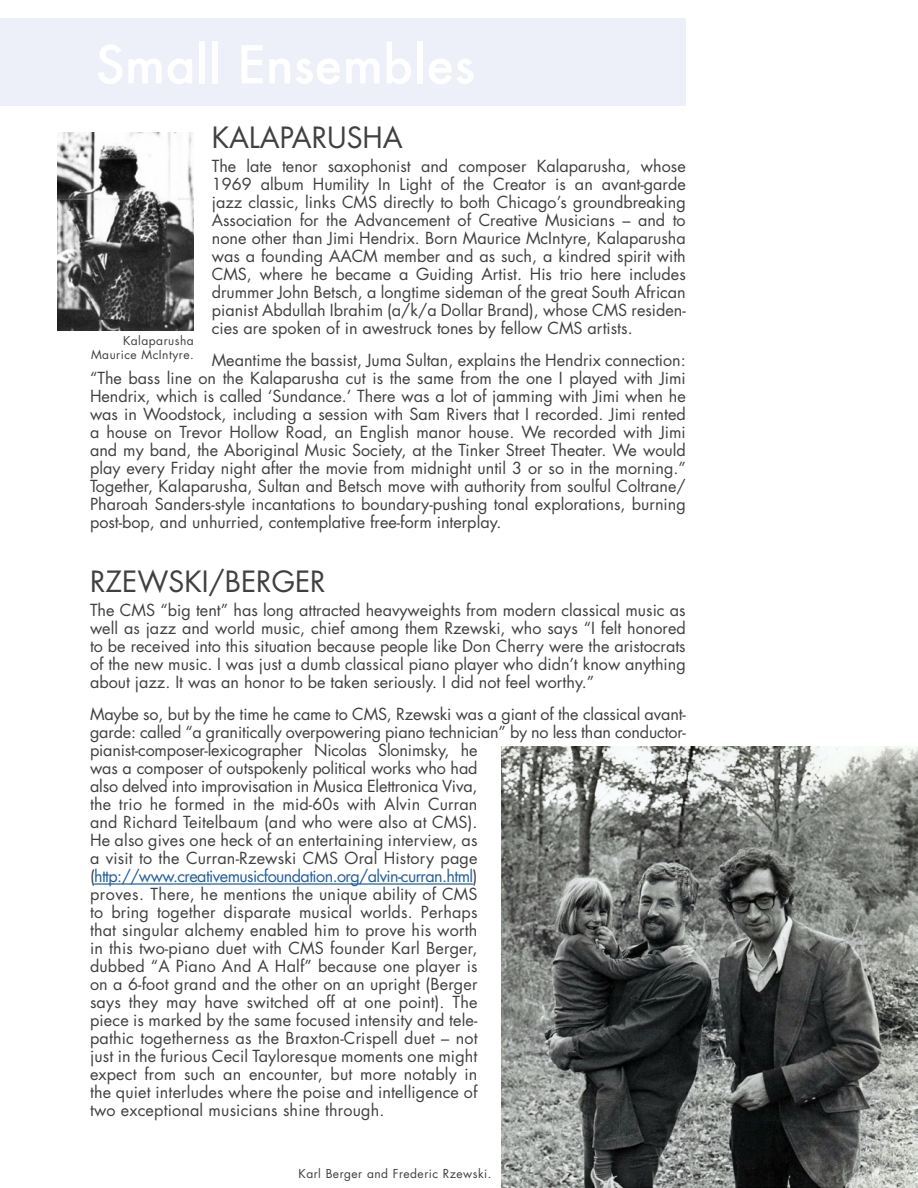
<style>
.page{position:relative;width:918px;height:1188px;background:#fff}
.page>*{position:absolute;margin:0;border:0;box-sizing:border-box;transform-origin:0 0}
.t1{font:28.5px "Futura";color:#404040}
.t2{font:16.2px/18px "Futura";letter-spacing:.01em;color:#404040;text-align:justify}
.t3{font:12px/13.8px "Futura";letter-spacing:.04em;color:#404040;text-align:right}
.s1{color:#215e9f}
</style>
<div class="page">
<hr style="left:94px;top:883px;width:379px;height:2px;background:#215e9f">
<img style="left:502px;top:747px;width:416px;height:441px">
<img style="left:57px;top:132px;width:137px;height:199px">
<div style="left:0;top:18px;width:686px;height:88px;background:#eef0f9"></div>
<h1 class="t1" style="left:212px;top:118px;width:193px">KALAPARUSHA</h1>
<p class="t2" style="left:212px;top:157px;width:476px">The late tenor saxophonist and composer Kalaparusha, whose 1969 album Humility In Light of the Creator is an avant-garde jazz classic, links CMS directly to both Chicago’s groundbreaking Association for the Advancement of Creative Musicians – and to none other than Jimi Hendrix. Born Maurice McIntyre, Kalaparusha was a founding AACM member and as such, a kindred spirit with CMS, where he became a Guiding Artist. His trio here includes drummer John Betsch, a longtime sideman of the great South African pianist Abdullah Ibrahim (a/k/a Dollar Brand), whose CMS residen&shy;cies are spoken of in awestruck tones by fellow CMS artists.</p>
<p class="t2" style="left:90px;top:351px;width:597px;text-indent:122px">Meantime the bassist, Juma Sultan, explains the Hendrix connection: “The bass line on the Kalaparusha cut is the same from the one I played with Jimi Hendrix, which is called ‘Sundance.’ There was a lot of jamming with Jimi when he was in Woodstock, including a session with Sam Rivers that I recorded. Jimi rented a house on Trevor Hollow Road, an English manor house. We recorded with Jimi and my band, the Aboriginal Music Society, at the Tinker Street Theater. We would play every Friday night after the movie from midnight until 3 or so in the morning.” Together, Kalaparusha, Sultan and Betsch move with authority from soulful Coltrane/ Pharoah Sanders-style incantations to boundary-pushing tonal explorations, burning post-bop, and unhurried, contemplative free-form interplay.</p>
<h1 class="t1" style="left:90px;top:562px;width:237px">RZEWSKI/BERGER</h1>
<p class="t2" style="left:90px;top:601px;width:597px">The CMS “big tent” has long attracted heavyweights from modern classical music as well as jazz and world music, chief among them Rzewski, who says “I felt honored to be received into this situation because people like Don Cherry were the aristocrats of the new music. I was just a dumb classical piano player who didn’t know anything about jazz. It was an honor to be taken seriously. I did not feel worthy.”</p>
<p class="t2" style="left:90px;top:704px;width:597px;text-align:left">Maybe so, but by the time he came to CMS, Rzewski was a giant of the classical avant&shy;garde: called “a granitically overpowering piano technician” by no less than conductor&shy;pianist-composer-lexicographer Nicolas Slonimsky, he<br>was a composer of outspokenly political works who had<br>also delved into improvisation in Musica Elettronica Viva,<br>the trio he formed in the mid-60s with Alvin Curran<br>and Richard Teitelbaum (and who were also at CMS).<br>He also gives one heck of an entertaining interview, as<br>a visit to the Curran-Rzewski CMS Oral History page (<span class="s1">http://www.creativemusicfoundation.org/alvin-curran.html</span>)<br>proves. There, he mentions the unique ability of CMS<br>to bring together disparate musical worlds. Perhaps<br>that singular alchemy enabled him to prove his worth<br>in this two-piano duet with CMS founder Karl Berger,<br>dubbed “A Piano And A Half” because one player is<br>on a 6-foot grand and the other on an upright (Berger<br>says they may have switched off at one point). The<br>piece is marked by the same focused intensity and tele-<br>pathic togetherness as the Braxton-Crispell duet – not<br>just in the furious Cecil Tayloresque moments one might<br>expect from such an encounter, but more notably in<br>the quiet interludes where the poise and intelligence of<br>two exceptional musicians shine through.</p>
<p class="t3" style="left:91px;top:333px;width:104px">Kalaparusha<br>Maurice McIntyre.</p>
<p class="t3" style="left:299px;top:1166px;width:194px">Karl Berger and Frederic Rzewski.</p>
</div>
